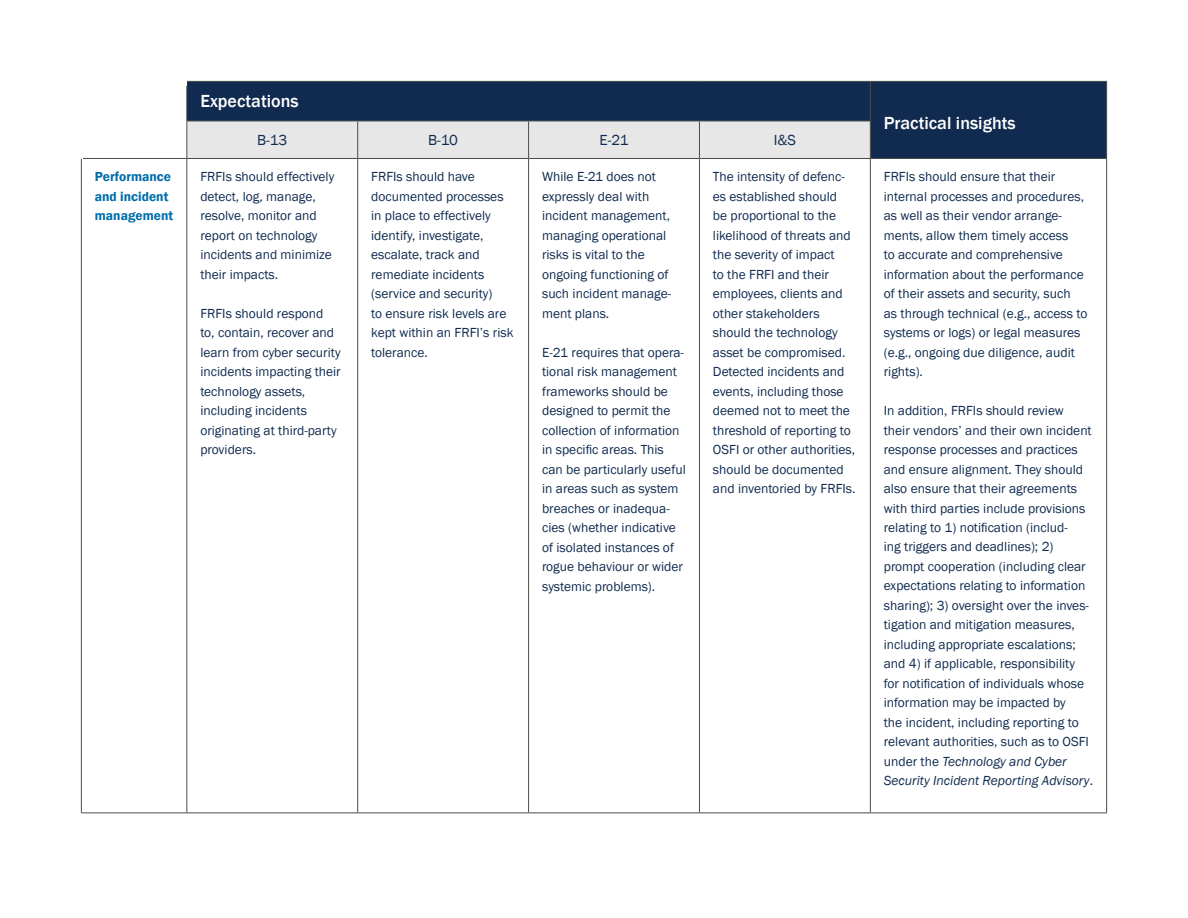
<style>
.page{position:relative;width:1188px;height:918px;background:#fff}
.page>*{position:absolute;margin:0;border:0;box-sizing:border-box;transform-origin:0 0}
.t1{font:500 18px "Franklin Gothic";color:#fff}
.t2{font:15px "Franklin Gothic";color:#102b4f}
.t3{font:13.5px/19.5px "Franklin Gothic";color:#102b4f}
.t4{font:600 13.5px/19.5px "Franklin Gothic";color:#006daa}
.s1{font-style:italic}
</style>
<div class="page">
<div style="left:187px;top:82px;width:919px;height:76px;background:#102b4f"></div>
<div style="left:187px;top:122px;width:683px;height:36px;background:#e6e7e6"></div>
<hr style="left:81px;top:81px;width:106px;height:1px;background:#4b4c4c">
<hr style="left:187px;top:81px;width:171px;height:1px;background:#4b4c4c">
<hr style="left:186px;top:82px;width:1px;height:39px;background:#4b4c4c">
<hr style="left:358px;top:81px;width:171px;height:1px;background:#4b4c4c">
<hr style="left:529px;top:81px;width:170px;height:1px;background:#4b4c4c">
<hr style="left:699px;top:81px;width:171px;height:1px;background:#4b4c4c">
<hr style="left:870px;top:81px;width:237px;height:1px;background:#4b4c4c">
<hr style="left:870px;top:82px;width:1px;height:39px;background:#4b4c4c">
<hr style="left:1106px;top:82px;width:1px;height:39px;background:#4b4c4c">
<hr style="left:186px;top:121px;width:1px;height:37px;background:#4b4c4c">
<hr style="left:1106px;top:121px;width:1px;height:37px;background:#4b4c4c">
<hr style="left:81px;top:159px;width:1px;height:653px;background:#4b4c4c">
<hr style="left:186px;top:159px;width:1px;height:653px;background:#4b4c4c">
<hr style="left:357px;top:159px;width:1px;height:653px;background:#4b4c4c">
<hr style="left:528px;top:159px;width:1px;height:653px;background:#4b4c4c">
<hr style="left:699px;top:159px;width:1px;height:653px;background:#4b4c4c">
<hr style="left:870px;top:159px;width:1px;height:653px;background:#4b4c4c">
<hr style="left:1106px;top:159px;width:1px;height:653px;background:#4b4c4c">
<hr style="left:186px;top:121px;width:172px;height:1px;background:#4b4c4c">
<hr style="left:358px;top:121px;width:171px;height:1px;background:#4b4c4c">
<hr style="left:357px;top:121px;width:1px;height:37px;background:#4b4c4c">
<hr style="left:529px;top:121px;width:170px;height:1px;background:#4b4c4c">
<hr style="left:528px;top:121px;width:1px;height:37px;background:#4b4c4c">
<hr style="left:699px;top:121px;width:172px;height:1px;background:#4b4c4c">
<hr style="left:699px;top:121px;width:1px;height:37px;background:#4b4c4c">
<hr style="left:870px;top:121px;width:1px;height:37px;background:#4b4c4c">
<hr style="left:81px;top:158px;width:106px;height:1px;background:#4b4c4c">
<hr style="left:187px;top:158px;width:171px;height:1px;background:#4b4c4c">
<hr style="left:358px;top:158px;width:171px;height:1px;background:#4b4c4c">
<hr style="left:529px;top:158px;width:170px;height:1px;background:#4b4c4c">
<hr style="left:699px;top:158px;width:171px;height:1px;background:#4b4c4c">
<hr style="left:870px;top:158px;width:237px;height:1px;background:#4b4c4c">
<hr style="left:81px;top:812px;width:106px;height:1px;background:#4b4c4c">
<hr style="left:187px;top:812px;width:171px;height:1px;background:#4b4c4c">
<hr style="left:358px;top:812px;width:171px;height:1px;background:#4b4c4c">
<hr style="left:529px;top:812px;width:170px;height:1px;background:#4b4c4c">
<hr style="left:699px;top:812px;width:171px;height:1px;background:#4b4c4c">
<hr style="left:870px;top:812px;width:237px;height:1px;background:#4b4c4c">
<div style="left:78px;top:79px;width:108px;height:7px;background:#fff"></div>
<h1 class="t1" style="left:200px;top:90px;width:100px">Expectations</h1>
<p class="t2" style="left:257px;top:131px;width:32px">B-13</p>
<p class="t2" style="left:428px;top:131px;width:31px">B-10</p>
<p class="t2" style="left:599px;top:131px;width:31px">E-21</p>
<p class="t2" style="left:774px;top:131px;width:24px">I&amp;S</p>
<h1 class="t1" style="left:884px;top:112px;width:133px">Practical insights</h1>
<p class="t4" style="left:95px;top:167px;width:80px">Performance and incident management</p>
<p class="t3" style="left:200px;top:167px;width:135px">FRFIs should effectively detect, log, manage, resolve, monitor and report on technology incidents and minimize their impacts.</p>
<p class="t3" style="left:200px;top:304px;width:142px">FRFIs should respond to, contain, recover and learn from cyber security incidents impacting their technology assets, including incidents originating at third-party providers.</p>
<p class="t3" style="left:371px;top:167px;width:144px">FRFIs should have documented processes in place to effectively identify, investigate, escalate, track and remediate incidents (service and security)<br>to ensure risk levels are kept within an FRFI’s risk tolerance.</p>
<p class="t3" style="left:542px;top:167px;width:131px">While E-21 does not expressly deal with incident management, managing operational risks is vital to the ongoing functioning of such incident manage&shy;ment plans.</p>
<p class="t3" style="left:542px;top:343px;width:145px">E-21 requires that opera&shy;tional risk management frameworks should be designed to permit the collection of information in specific areas. This can be particularly useful in areas such as system breaches or inadequa&shy;cies (whether indicative of isolated instances of rogue behaviour or wider systemic problems).</p>
<p class="t3" style="left:713px;top:167px;width:144px">The intensity of defenc&shy;es established should<br>be proportional to the likelihood of threats and the severity of impact<br>to the FRFI and their employees, clients and other stakeholders should the technology asset be compromised.<br>Detected incidents and events, including those deemed not to meet the threshold of reporting to<br>OSFI or other authorities, should be documented and inventoried by FRFIs.</p>
<p class="t3" style="left:884px;top:167px;width:205px">FRFIs should ensure that their internal processes and procedures, as well as their vendor arrange&shy;ments, allow them timely access<br>to accurate and comprehensive information about the performance of their assets and security, such as through technical (e.g., access to systems or logs) or legal measures (e.g., ongoing due diligence, audit rights).</p>
<p class="t3" style="left:884px;top:401px;width:211px">In addition, FRFIs should review their vendors’ and their own incident response processes and practices and ensure alignment. They should also ensure that their agreements with third parties include provisions relating to 1) notification (includ-<br>ing triggers and deadlines); 2) prompt cooperation (including clear expectations relating to information sharing); 3) oversight over the inves&shy;tigation and mitigation measures, including appropriate escalations; and 4) if applicable, responsibility for notification of individuals whose information may be impacted by<br>the incident, including reporting to relevant authorities, such as to OSFI under the <span class="s1">Technology and Cyber Security Incident Reporting Advisory</span>.</p>
</div>
